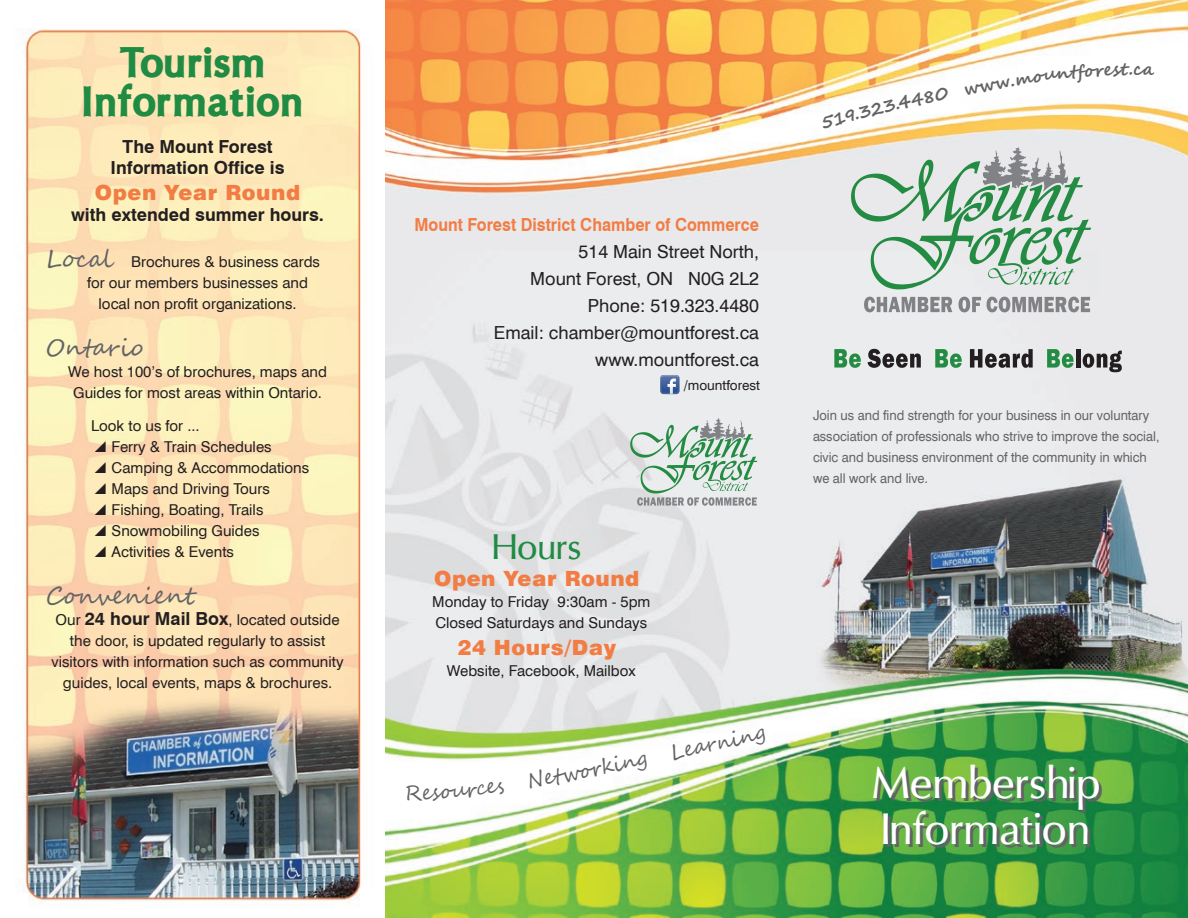
<style>
.page{position:relative;width:1188px;height:918px;background:#fff}
.page>*{position:absolute;margin:0;border:0;box-sizing:border-box;transform-origin:0 0}
.t1{font:44.4px "Oregon LDO Medium";letter-spacing:.025em;color:#fff}
.t2{font:900 43.5px "Oregon LDO Ultra";letter-spacing:.045em;color:#1f8b43}
.t3{font:36px "Oregon LDO Medium";letter-spacing:.025em;color:#1f8b43}
.t4{font:24px "Segoe Script";color:#636366}
.t5{font:900 21px "Swiss 721 BT";letter-spacing:.025em;color:#f27d44}
.t6{font:21px "Segoe Script";color:#636366;scale:.95 1}
.t7{font:18px/27px "Swiss 721 BT";color:#231f20;text-align:right}
.t8{font:700 18px/21px "Swiss 721 BT";color:#231f20;text-align:center}
.t9{font:700 18px "Swiss 721 BT";color:#f27d44;scale:.9 1}
.t10{font:700 18px "Segoe Script";color:#636366}
.t11{font:15px/21px "Swiss 721 BT";color:#231f20;text-align:center}
.t12{font:13.5px/21px "Swiss 721 BT";color:#636366;scale:.95 1}
.t13{font:13.5px "Swiss 721 BT";color:#231f20}
.s1{font-family:"Segoe Script";font-size:24px;color:#636366}
.s2{font-weight:700;font-size:18px}
</style>
<div class="page">
<img style="left:21px;top:0;width:1167px;height:918px">
<svg style="left:834px;top:349px;width:27px;height:19px"></svg>
<svg style="left:867px;top:349px;width:54px;height:19px"></svg>
<svg style="left:935px;top:349px;width:27px;height:19px"></svg>
<svg style="left:970px;top:349px;width:63px;height:19px"></svg>
<svg style="left:1047px;top:349px;width:27px;height:19px"></svg>
<hr style="left:1076px;top:349px;width:4px;height:19px;background:#231f20">
<svg style="left:1083px;top:351px;width:39px;height:21px"></svg>
<svg style="left:630px;top:418px;width:127px;height:88px;background:#bed0c6"></svg>
<svg style="left:851px;top:146px;width:240px;height:166px;background:#bed0c5"></svg>
<svg style="left:660px;top:375px;width:19px;height:19px"></svg>
<svg style="left:95px;top:441px;width:11px;height:11px"></svg>
<svg style="left:95px;top:462px;width:11px;height:11px"></svg>
<svg style="left:95px;top:483px;width:11px;height:11px"></svg>
<svg style="left:95px;top:504px;width:11px;height:11px"></svg>
<svg style="left:95px;top:525px;width:11px;height:11px"></svg>
<svg style="left:95px;top:546px;width:11px;height:11px"></svg>
<svg style="left:423px;top:781px;width:82px;height:20px"></svg>
<svg style="left:527px;top:766px;width:69px;height:23px"></svg>
<svg style="left:820px;top:114px;width:16px;height:15px"></svg>
<svg style="left:924px;top:87px;width:25px;height:17px"></svg>
<svg style="left:965px;top:63px;width:159px;height:33px"></svg>
<svg style="left:1134px;top:66px;width:21px;height:10px"></svg>
<p class="t2" style="left:121px;top:38px;width:146px">Tourism</p>
<p class="t2" style="left:83px;top:77px;width:220px">Information</p>
<p class="t8" style="left:111px;top:136px;width:176px">The Mount Forest<br>Information Office is</p>
<p class="t5" style="left:95px;top:179px;width:207px">Open Year Round</p>
<p class="t8" style="left:71px;top:204px;width:254px">with extended summer hours.</p>
<p class="t11" style="left:46px;top:252px;width:276px"><span class="s1">Local</span> Brochures &amp; business cards</p>
<p class="t11" style="left:87px;top:273px;width:222px">for our members businesses and</p>
<p class="t11" style="left:99px;top:294px;width:200px">local non profit organizations.</p>
<p class="t4" style="left:46px;top:328px;width:99px">Ontario</p>
<p class="t11" style="left:68px;top:361px;width:260px">We host 100’s of brochures, maps and<br>Guides for most areas within Ontario.</p>
<p class="t11" style="left:91px;top:415px;width:110px">Look to us for ...</p>
<p class="t11" style="left:112px;top:436px;width:162px">Ferry &amp; Train Schedules</p>
<p class="t11" style="left:112px;top:457px;width:199px">Camping &amp; Accommodations</p>
<p class="t11" style="left:112px;top:478px;width:160px">Maps and Driving Tours</p>
<p class="t11" style="left:112px;top:499px;width:153px">Fishing, Boating, Trails</p>
<p class="t11" style="left:112px;top:520px;width:149px">Snowmobiling Guides</p>
<p class="t11" style="left:112px;top:541px;width:124px">Activities &amp; Events</p>
<p class="t4" style="left:46px;top:576px;width:149px">Convenient</p>
<p class="t11" style="left:52px;top:609px;width:294px">Our <span class="s2">24 hour Mail Box</span>, located outside the door, is updated regularly to assist visitors with information such as community guides, local events, maps &amp; brochures.</p>
<p class="t9" style="left:414px;top:214px;width:384px">Mount Forest District Chamber of Commerce</p>
<p class="t7" style="left:530px;top:238px;width:230px">514 Main Street North,<br>Mount Forest, ON N0G 2L2</p>
<p class="t7" style="left:588px;top:292px;width:173px">Phone: 519.323.4480</p>
<p class="t7" style="left:494px;top:319px;width:267px">Email: chamber@mountforest.ca</p>
<p class="t7" style="left:595px;top:346px;width:165px">www.mountforest.ca</p>
<p class="t13" style="left:684px;top:377px;width:78px">/mountforest</p>
<p class="t3" style="left:493px;top:526px;width:90px">Hours</p>
<p class="t5" style="left:434px;top:566px;width:207px">Open Year Round</p>
<p class="t11" style="left:432px;top:591px;width:220px">Monday to Friday 9:30am - 5pm</p>
<p class="t11" style="left:435px;top:612px;width:213px">Closed Saturdays and Sundays</p>
<p class="t5" style="left:458px;top:635px;width:160px">24 Hours/Day</p>
<p class="t11" style="left:447px;top:660px;width:190px">Website, Facebook, Mailbox</p>
<p class="t6" style="left:404px;top:775px;width:20px">R</p>
<p class="t6" style="left:712px;top:726px;width:54px;rotate:-13deg">ning</p>
<p class="t6" style="left:588px;top:753px;width:135px;rotate:-12deg">rking Lear</p>
<p class="t10" style="left:829px;top:105px;width:53px;rotate:-14deg">19.32</p>
<p class="t10" style="left:880px;top:93px;width:43px;rotate:-13deg">3.44</p>
<p class="t10" style="left:1121px;top:54px;width:14px">t.</p>
<p class="t12" style="left:813px;top:404px;width:366px">Join us and find strength for your business in our voluntary association of professionals who strive to improve the social, civic and business environment of the community in which we all work and live.</p>
<p class="t1" style="left:872px;top:758px;width:229px">Membership</p>
<p class="t1" style="left:882px;top:804px;width:209px">Information</p>
</div>
